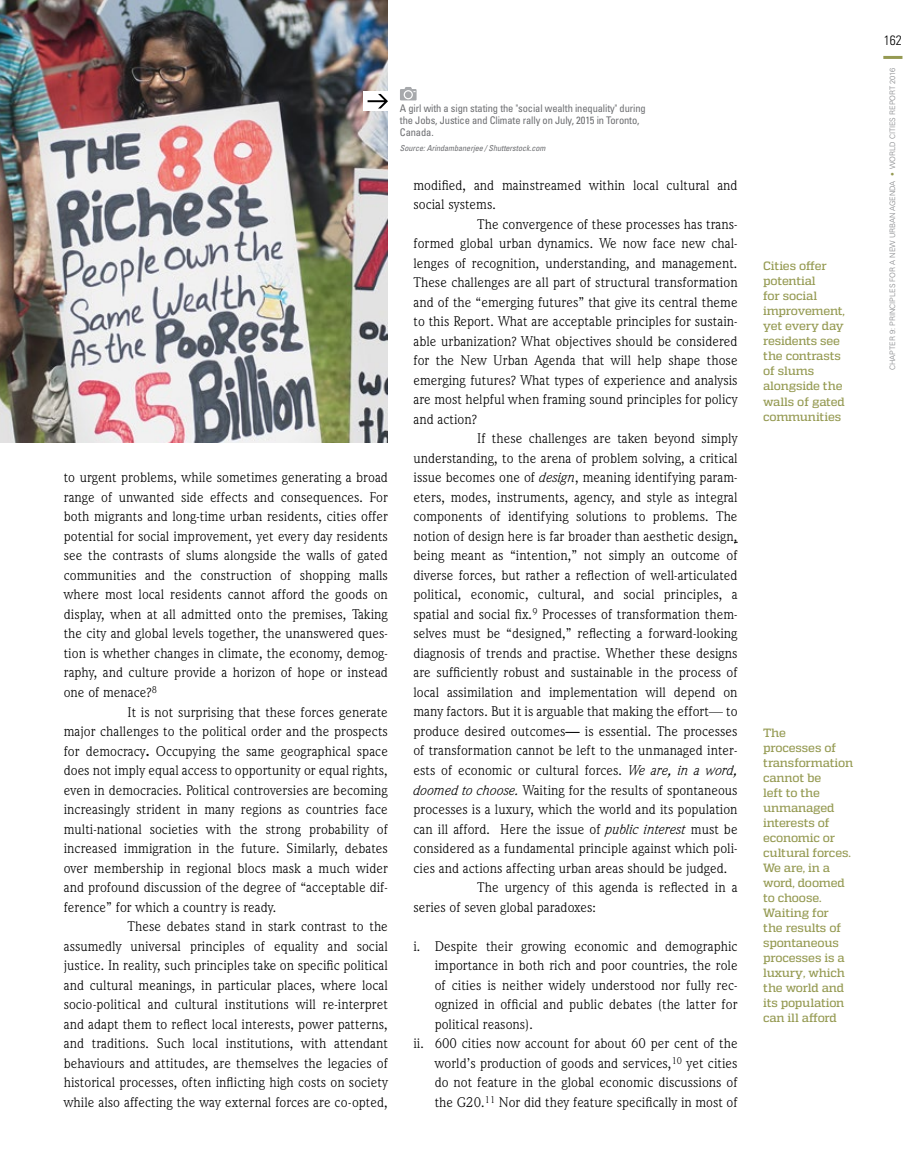
<style>
.page{position:relative;width:918px;height:1170px;background:#fff}
.page>*{position:absolute;margin:0;border:0;box-sizing:border-box;transform-origin:0 0}
.t1{font:14.25px "Weidemann IT Cby BT";color:#000}
.t2{font:300 condensed 13.5px "Univers LT Std";color:#000}
.t3{font:500 12px/15px "Quadon";letter-spacing:-.015em;color:#959a52}
.t4{font:condensed 10.5px/12px "Univers LT Std";letter-spacing:-.01em;color:#6d6e71}
.t5{font:italic condensed 8.25px "Univers LT Std";letter-spacing:-.01em;color:#6d6e71}
.t6{font:300 7.5px "Univers LT Std";color:#808285}
.s1{font-weight:700}
.s2{font-style:italic}
.s3{color:#959a52}
</style>
<div class="page">
<hr style="left:883px;top:56px;width:19px;height:3px;background:#959a52">
<img style="left:1px;top:1px;width:386px;height:441px">
<svg style="left:400px;top:87px;width:17px;height:13px"></svg>
<div style="left:363px;top:91px;width:25px;height:20px;background:#fff"></div>
<svg style="left:368px;top:94px;width:20px;height:14px"></svg>
<p class="t1" style="left:64px;top:469px;width:326px">to urgent problems, while sometimes generating a broad</p>
<p class="t1" style="left:64px;top:488px;width:326px">range of unwanted side effects and consequences. For</p>
<p class="t1" style="left:64px;top:508px;width:326px">both migrants and long-time urban residents, cities offer</p>
<p class="t1" style="left:64px;top:527px;width:326px">potential for social improvement, yet every day residents</p>
<p class="t1" style="left:64px;top:547px;width:326px">see the contrasts of slums alongside the walls of gated</p>
<p class="t1" style="left:64px;top:566px;width:326px">communities and the construction of shopping malls</p>
<p class="t1" style="left:64px;top:586px;width:326px">where most local residents cannot afford the goods on</p>
<p class="t1" style="left:64px;top:605px;width:326px">display, when at all admitted onto the premises, Taking</p>
<p class="t1" style="left:64px;top:625px;width:326px">the city and global levels together, the unanswered ques-</p>
<p class="t1" style="left:64px;top:644px;width:326px">tion is whether changes in climate, the economy, demog-</p>
<p class="t1" style="left:64px;top:664px;width:326px">raphy, and culture provide a horizon of hope or instead</p>
<p class="t1" style="left:64px;top:683px;width:95px">one of menace?<sup>8</sup></p>
<p class="t1" style="left:128px;top:703px;width:262px">It is not surprising that these forces generate</p>
<p class="t1" style="left:64px;top:722px;width:326px">major challenges to the political order and the prospects</p>
<p class="t1" style="left:64px;top:742px;width:326px">for democracy<span class="s1">.</span> Occupying the same geographical space</p>
<p class="t1" style="left:64px;top:761px;width:326px">does not imply equal access to opportunity or equal rights,</p>
<p class="t1" style="left:64px;top:781px;width:326px">even in democracies. Political controversies are becoming</p>
<p class="t1" style="left:64px;top:800px;width:326px">increasingly strident in many regions as countries face</p>
<p class="t1" style="left:64px;top:820px;width:326px">multi-national societies with the strong probability of</p>
<p class="t1" style="left:64px;top:839px;width:326px">increased immigration in the future. Similarly, debates</p>
<p class="t1" style="left:64px;top:859px;width:326px">over membership in regional blocs mask a much wider</p>
<p class="t1" style="left:64px;top:878px;width:326px">and profound discussion of the degree of “acceptable dif-</p>
<p class="t1" style="left:64px;top:898px;width:214px">ference” for which a country is ready.</p>
<p class="t1" style="left:128px;top:917px;width:262px">These debates stand in stark contrast to the</p>
<p class="t1" style="left:64px;top:937px;width:326px">assumedly universal principles of equality and social</p>
<p class="t1" style="left:64px;top:956px;width:326px">justice. In reality, such principles take on specific political</p>
<p class="t1" style="left:64px;top:976px;width:326px">and cultural meanings, in particular places, where local</p>
<p class="t1" style="left:64px;top:995px;width:326px">socio-political and cultural institutions will re-interpret</p>
<p class="t1" style="left:64px;top:1014px;width:326px">and adapt them to reflect local interests, power patterns,</p>
<p class="t1" style="left:64px;top:1034px;width:326px">and traditions. Such local institutions, with attendant</p>
<p class="t1" style="left:64px;top:1053px;width:326px">behaviours and attitudes, are themselves the legacies of</p>
<p class="t1" style="left:64px;top:1073px;width:326px">historical processes, often inflicting high costs on society</p>
<p class="t1" style="left:64px;top:1092px;width:326px">while also affecting the way external forces are co-opted,</p>
<p class="t4" style="left:400px;top:103px;width:247px">A girl with a sign stating the "social wealth inequality" during the Jobs, Justice and Climate rally on July, 2015 in Toronto,<br>Canada.</p>
<p class="t5" style="left:400px;top:143px;width:147px">Source: Arindambanerjee / Shutterstock.com</p>
<p class="t1" style="left:413px;top:176px;width:326px">modified, and mainstreamed within local cultural and</p>
<p class="t1" style="left:413px;top:196px;width:84px">social systems.</p>
<p class="t1" style="left:477px;top:215px;width:262px">The convergence of these processes has trans-</p>
<p class="t1" style="left:413px;top:235px;width:326px">formed global urban dynamics. We now face new chal-</p>
<p class="t1" style="left:413px;top:254px;width:326px">lenges of recognition, understanding, and management.</p>
<p class="t1" style="left:413px;top:274px;width:326px">These challenges are all part of structural transformation</p>
<p class="t1" style="left:413px;top:293px;width:326px">and of the “emerging futures” that give its central theme</p>
<p class="t1" style="left:413px;top:313px;width:326px">to this Report. What are acceptable principles for sustain-</p>
<p class="t1" style="left:413px;top:332px;width:326px">able urbanization? What objectives should be considered</p>
<p class="t1" style="left:413px;top:352px;width:326px">for the New Urban Agenda that will help shape those</p>
<p class="t1" style="left:413px;top:371px;width:326px">emerging futures? What types of experience and analysis</p>
<p class="t1" style="left:413px;top:391px;width:326px">are most helpful when framing sound principles for policy</p>
<p class="t1" style="left:413px;top:410px;width:65px">and action?</p>
<p class="t1" style="left:477px;top:430px;width:262px">If these challenges are taken beyond simply</p>
<p class="t1" style="left:413px;top:449px;width:326px">understanding, to the arena of problem solving, a critical</p>
<p class="t1" style="left:413px;top:469px;width:326px">issue becomes one of <span class="s2">design</span>, meaning identifying param-</p>
<p class="t1" style="left:413px;top:488px;width:326px">eters, modes, instruments, agency, and style as integral</p>
<p class="t1" style="left:413px;top:507px;width:326px">components of identifying solutions to problems. The</p>
<p class="t1" style="left:413px;top:527px;width:326px">notion of design here is far broader than aesthetic design,</p>
<p class="t1" style="left:413px;top:546px;width:326px">being meant as “intention,” not simply an outcome of</p>
<p class="t1" style="left:413px;top:566px;width:326px">diverse forces, but rather a reflection of well-articulated</p>
<p class="t1" style="left:413px;top:585px;width:326px">political, economic, cultural, and social principles, a</p>
<p class="t1" style="left:413px;top:605px;width:326px">spatial and social fix.<sup>9</sup> Processes of transformation them-</p>
<p class="t1" style="left:413px;top:625px;width:326px">selves must be “designed,” reflecting a forward-looking</p>
<p class="t1" style="left:413px;top:644px;width:326px">diagnosis of trends and practise. Whether these designs</p>
<p class="t1" style="left:413px;top:664px;width:326px">are sufficiently robust and sustainable in the process of</p>
<p class="t1" style="left:413px;top:683px;width:326px">local assimilation and implementation will depend on</p>
<p class="t1" style="left:413px;top:703px;width:326px">many factors. But it is arguable that making the effort— to</p>
<p class="t1" style="left:413px;top:722px;width:326px">produce desired outcomes<span class="s1">—</span> is essential. The processes</p>
<p class="t1" style="left:413px;top:742px;width:326px">of transformation cannot be left to the unmanaged inter-</p>
<p class="t1" style="left:413px;top:761px;width:326px">ests of economic or cultural forces. <span class="s2">We are, in a word,</span></p>
<p class="t1" style="left:413px;top:781px;width:326px"><span class="s2">doomed to choose.</span> Waiting for the results of spontaneous</p>
<p class="t1" style="left:413px;top:800px;width:326px">processes is a luxury, which the world and its population</p>
<p class="t1" style="left:413px;top:820px;width:326px">can ill afford. Here the issue of <span class="s2">public interest</span> must be</p>
<p class="t1" style="left:413px;top:839px;width:326px">considered as a fundamental principle against which poli-</p>
<p class="t1" style="left:413px;top:859px;width:316px">cies and actions affecting urban areas should be judged.</p>
<p class="t1" style="left:477px;top:878px;width:262px">The urgency of this agenda is reflected in a</p>
<p class="t1" style="left:413px;top:898px;width:184px">series of seven global paradoxes:</p>
<p class="t1" style="left:413px;top:937px;width:326px">i. D espite their growing economic and demographic</p>
<p class="t1" style="left:435px;top:956px;width:304px">importance in both rich and poor countries, the role</p>
<p class="t1" style="left:435px;top:975px;width:304px">of cities is neither widely understood nor fully rec-</p>
<p class="t1" style="left:435px;top:995px;width:304px">ognized in official and public debates (the latter for</p>
<p class="t1" style="left:435px;top:1014px;width:100px">political reasons).</p>
<p class="t1" style="left:413px;top:1034px;width:326px">ii. 600 cities now account for about 60 per cent of the</p>
<p class="t1" style="left:435px;top:1053px;width:304px">world’s production of goods and services,<sup>10</sup> yet cities</p>
<p class="t1" style="left:435px;top:1073px;width:304px">do not feature in the global economic discussions of</p>
<p class="t1" style="left:435px;top:1093px;width:304px">the G20.<sup>11</sup> Nor did they feature specifically in most of</p>
<p class="t3" style="left:763px;top:259px;width:83px">Cities offer potential<br>for social improvement, yet every day residents see the contrasts of slums alongside the walls of gated communities</p>
<p class="t3" style="left:763px;top:725px;width:92px">The<br>processes of transformation cannot be<br>left to the unmanaged interests of economic or cultural forces.<br>We are, in a word, doomed to choose.<br>Waiting for<br>the results of spontaneous processes is a luxury, which the world and its population can ill afford</p>
<p class="t2" style="left:884px;top:32px;width:19px">162</p>
<p class="t6" style="left:888px;top:370px;width:303px;rotate:-90deg">Chapter 9: Principles For a N ew Urban Agenda <span class="s3">•</span> WORLD CITIES REPORT 2016</p>
</div>
